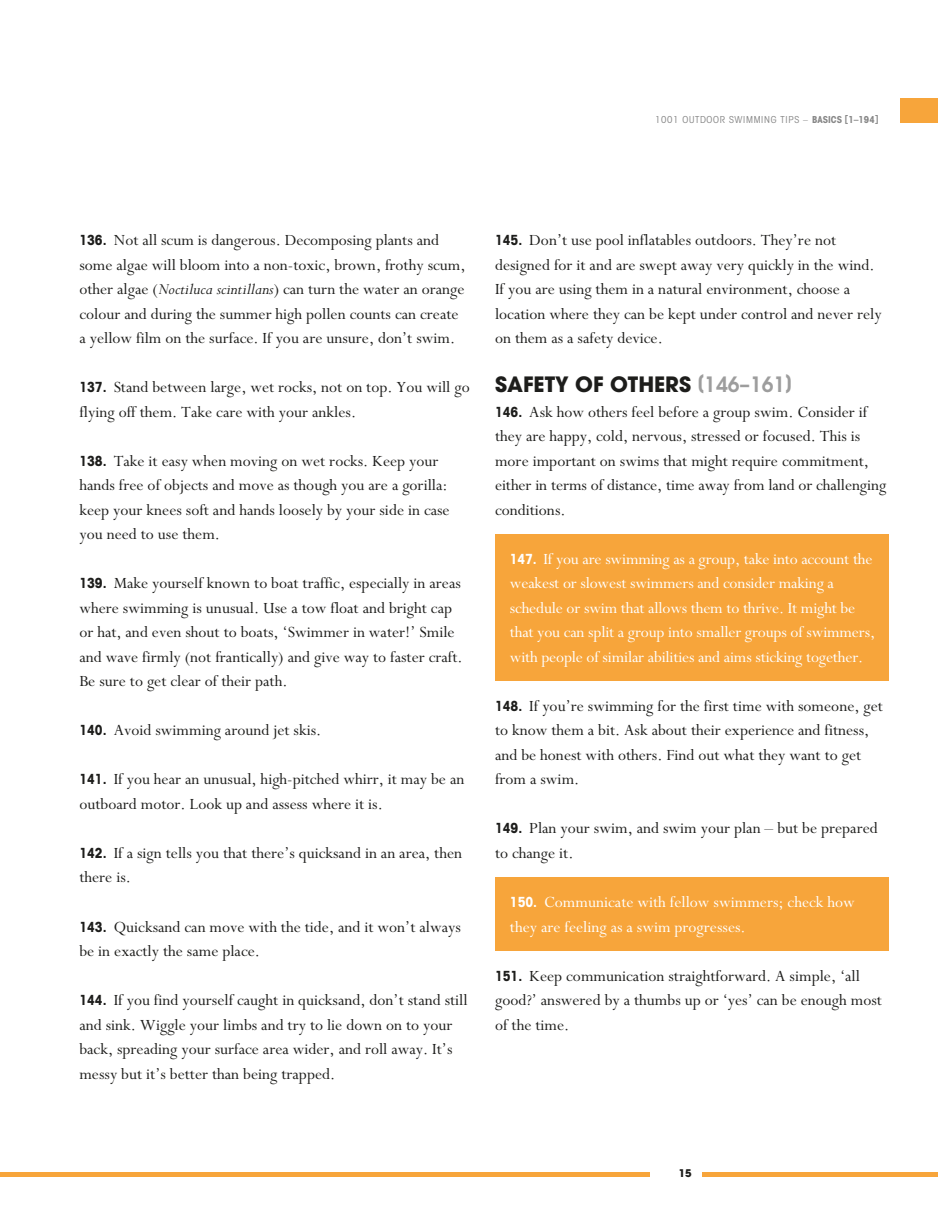
<style>
.page{position:relative;width:938px;height:1221px;background:#fff}
.page>*{position:absolute;margin:0;border:0;box-sizing:border-box;transform-origin:0 0}
.B_Header_black{font:700 21px "Avant Garde";color:#1d1d1b}
.t1{font:17.5px/24.5px "Perpetua";color:#1d1d1b}
.t2{font:17.5px/24.5px "Perpetua";letter-spacing:-.01em;color:#fff}
.t3{font:700 10.5px "Avant Garde";color:#1d1d1b}
.t4{font:condensed 9.62px "Avant Garde";letter-spacing:.07em;color:#878787}
.s1{font-family:"ITC Avant Garde Gothic";font-weight:700}
.s2{font-family:"ITC Avant Garde Gothic";font-weight:700;font-stretch:condensed;font-size:14px}
.s3{font-style:italic}
.s4{font-weight:600;color:#9d9d9d}
</style>
<div class="page">
<div style="left:0;top:1171px;width:649px;height:5px;background:#f7a53b"></div>
<div style="left:703px;top:1171px;width:235px;height:5px;background:#f7a53b"></div>
<div style="left:900px;top:98px;width:38px;height:24px;background:#f7a53b"></div>
<div style="left:495px;top:534px;width:393px;height:147px;background:#f7a53b"></div>
<div style="left:495px;top:877px;width:393px;height:73px;background:#f7a53b"></div>
<p class="t4" style="left:655px;top:113px;width:225px">1001 OUTDOOR SWIMMING TIPS – <span class="s1">BASICS [1–194]</span></p>
<p class="t1" style="left:79px;top:228px;width:388px"><span class="s2">136.</span> Not all scum is dangerous. Decomposing plants and some algae will bloom into a non-toxic, brown, frothy scum, other algae (<span class="s3">Noctiluca scintillans</span>) can turn the water an orange colour and during the summer high pollen counts can create a yellow film on the surface. If you are unsure, don’t swim.</p>
<p class="t1" style="left:79px;top:375px;width:392px"><span class="s2">137.</span> Stand between large, wet rocks, not on top. You will go flying off them. Take care with your ankles.</p>
<p class="t1" style="left:79px;top:449px;width:372px"><span class="s2">138.</span> Take it easy when moving on wet rocks. Keep your hands free of objects and move as though you are a gorilla: keep your knees soft and hands loosely by your side in case you need to use them.</p>
<p class="t1" style="left:79px;top:571px;width:385px"><span class="s2">139.</span> Make yourself known to boat traffic, especially in areas where swimming is unusual. Use a tow float and bright cap or hat, and even shout to boats, ‘Swimmer in water!’ Smile and wave firmly (not frantically) and give way to faster craft.<br>Be sure to get clear of their path.</p>
<p class="t1" style="left:79px;top:718px;width:243px"><span class="s2">140.</span> Avoid swimming around jet skis.</p>
<p class="t1" style="left:79px;top:767px;width:386px"><span class="s2">141.</span> If you hear an unusual, high-pitched whirr, it may be an outboard motor. Look up and assess where it is.</p>
<p class="t1" style="left:79px;top:841px;width:384px"><span class="s2">142.</span> If a sign tells you that there’s quicksand in an area, then there is.</p>
<p class="t1" style="left:79px;top:914px;width:383px"><span class="s2">143.</span> Quicksand can move with the tide, and it won’t always be in exactly the same place.</p>
<p class="t1" style="left:79px;top:988px;width:390px"><span class="s2">144.</span> If you find yourself caught in quicksand, don’t stand still and sink. Wiggle your limbs and try to lie down on to your back, spreading your surface area wider, and roll away. It’s messy but it’s better than being trapped.</p>
<p class="t1" style="left:495px;top:228px;width:388px"><span class="s2">145.</span> Don’t use pool inflatables outdoors. They’re not designed for it and are swept away very quickly in the wind.<br>If you are using them in a natural environment, choose a location where they can be kept under control and never rely on them as a safety device.</p>
<p class="B_Header_black" style="left:495px;top:371px;width:298px">SAFETY OF OTHERS <span class="s4">[146–161]</span></p>
<p class="t1" style="left:495px;top:400px;width:393px"><span class="s2">146.</span> Ask how others feel before a group swim. Consider if they are happy, cold, nervous, stressed or focused. This is more important on swims that might require commitment, either in terms of distance, time away from land or challenging conditions.</p>
<p class="t2" style="left:510px;top:547px;width:367px"><span class="s2">147.</span> If you are swimming as a group, take into account the weakest or slowest swimmers and consider making a schedule or swim that allows them to thrive. It might be that you can split a group into smaller groups of swimmers, with people of similar abilities and aims sticking together.</p>
<p class="t1" style="left:495px;top:694px;width:389px"><span class="s2">148.</span> If you’re swimming for the first time with someone, get to know them a bit. Ask about their experience and fitness, and be honest with others. Find out what they want to get from a swim.</p>
<p class="t1" style="left:495px;top:816px;width:384px"><span class="s2">149.</span> Plan your swim, and swim your plan – but be prepared to change it.</p>
<p class="t2" style="left:510px;top:890px;width:346px"><span class="s2">150.</span> Communicate with fellow swimmers; check how they are feeling as a swim progresses.</p>
<p class="t1" style="left:495px;top:963px;width:388px"><span class="s2">151.</span> Keep communication straightforward. A simple, ‘all good?’ answered by a thumbs up or ‘yes’ can be enough most of the time.</p>
<p class="t3" style="left:678px;top:1165px;width:14px">15</p>
</div>
